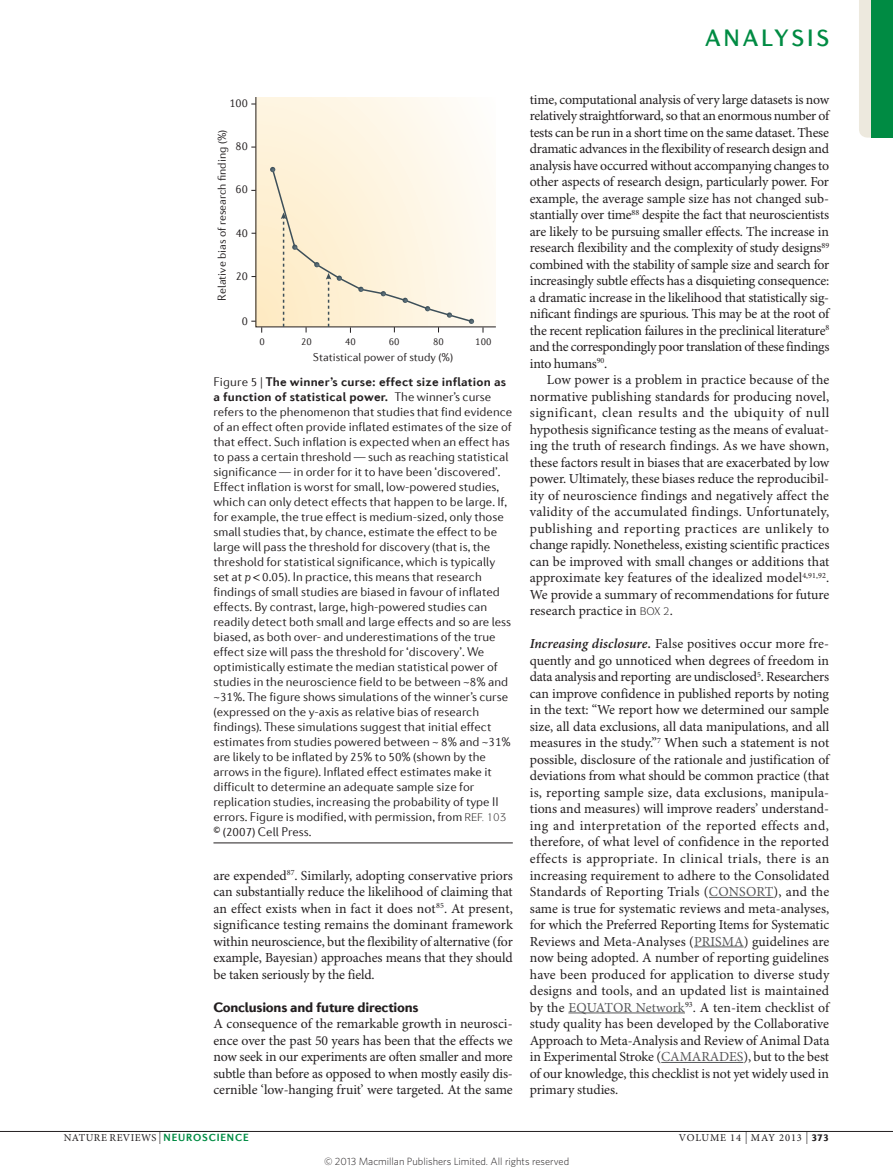
<style>
.page{position:relative;width:893px;height:1174px;background:#fff}
.page>*{position:absolute;margin:0;border:0;box-sizing:border-box;transform-origin:0 0}
.t1{font:500 24px "Diverda Sans Com";letter-spacing:.115em;color:#008b43}
.crosshead{font:900 14.1px "Diverda Sans Com";letter-spacing:-.015em;color:#231f20}
.bodyfirst_inline{font:13.8px/16.5px "Minion Pro";letter-spacing:-.01em;color:#231f20;text-align:justify}
.bodyfirst{font:13.8px/16.5px "Minion Pro";letter-spacing:-.015em;color:#231f20;text-align:justify}
.bodyindent{font:13.8px/16.5px "Minion Pro";letter-spacing:-.005em;color:#231f20;text-align:justify}
.figurecaption{font:300 12.75px/15px "Diverda Sans Com";color:#231f20}
.t2{font:300 12px "Diverda Sans Com";color:#231f20}
.t3{font:300 11.7px "Diverda Sans Com";color:#231f20}
.t4{font:300 10.5px "Whitney";color:#231f20}
.t5{font:10.5px "Minion Pro";letter-spacing:.045em;color:#231f20}
.t6{font:10.5px "Minion Pro";letter-spacing:.085em;color:#231f20}
.t7{font:300 10.5px "Diverda Sans Com";color:#231f20}
.s1{font-weight:700}
.s2{font-style:italic}
.s3{font-weight:600;font-style:italic}
.s4{color:#57585a}
.s5{font-size:12px}
.s6{font-family:"Diverda Sans Com";font-weight:700;color:#008b43}
.s7{font-family:"Diverda Sans Com";font-weight:900}
</style>
<div class="page">
<svg style="left:251px;top:321px;width:11px;height:12px"></svg>
<svg style="left:255px;top:97px;width:241px;height:230px"></svg>
<svg style="left:270px;top:167px;width:204px;height:166px;background:#f8eed9"></svg>
<hr style="left:0;top:1131px;width:893px;height:1px;background:#231f20">
<hr style="left:709px;top:897px;width:65px;height:1px;background:#57585a">
<hr style="left:694px;top:946px;width:50px;height:1px;background:#57585a">
<hr style="left:568px;top:1012px;width:117px;height:1px;background:#57585a">
<hr style="left:661px;top:1062px;width:82px;height:1px;background:#57585a">
<hr style="left:213px;top:842px;width:300px;height:1px;background:#231f20">
<svg style="left:859px;top:0;width:13px;height:138px;background:#dae1d2"></svg>
<div style="left:872px;top:0;width:21px;height:138px;background:#008b43"></div>
<h1 class="t1" style="left:705px;top:24px;width:126px">ANALYSIS</h1>
<p class="t2" style="left:229px;top:96px;width:20px">100</p>
<p class="t2" style="left:236px;top:139px;width:14px">80</p>
<p class="t2" style="left:236px;top:183px;width:14px">60</p>
<p class="t2" style="left:236px;top:226px;width:14px">40</p>
<p class="t2" style="left:236px;top:269px;width:14px">20</p>
<p class="t2" style="left:242px;top:314px;width:8px">0</p>
<p class="t3" style="left:215px;top:301px;width:173px;rotate:-90deg">Relative bias of research finding (%)</p>
<p class="t7" style="left:260px;top:336px;width:7px">0</p>
<p class="t7" style="left:301px;top:336px;width:12px">20</p>
<p class="t7" style="left:345px;top:336px;width:12px">40</p>
<p class="t7" style="left:389px;top:335px;width:12px">60</p>
<p class="t7" style="left:433px;top:335px;width:12px">80</p>
<p class="t7" style="left:475px;top:336px;width:18px">100</p>
<p class="t3" style="left:313px;top:351px;width:142px">Statistical power of study (%)</p>
<p class="figurecaption" style="left:213px;top:374px;width:300px">Figure 5 | <span class="s1">The winner’s curse: effect size inflation as a function of statistical power.</span> The winner’s curse refers to the phenomenon that studies that find evidence of an effect often provide inflated estimates of the size of that effect. Such inflation is expected when an effect has to pass a certain threshold — such as reaching statistical significance — in order for it to have been ‘discovered’.<br>Effect inflation is worst for small, low-powered studies, which can only detect effects that happen to be large. If, for example, the true effect is medium-sized, only those small studies that, by chance, estimate the effect to be large will pass the threshold for discovery (that is, the threshold for statistical significance, which is typically set at <span class="s2">p</span>&lt;0.05). In practice, this means that research findings of small studies are biased in favour of inflated effects. By contrast, large, high-powered studies can readily detect both small and large effects and so are less biased, as both over- and underestimations of the true effect size will pass the threshold for ‘discovery’. We optimistically estimate the median statistical power of studies in the neuroscience field to be between ~8% and ~31%. The figure shows simulations of the winner’s curse (expressed on the y‑axis as relative bias of research findings). These simulations suggest that initial effect estimates from studies powered between ~ 8% and ~31% are likely to be inflated by 25% to 50% (shown by the arrows in the figure). Inflated effect estimates make it difficult to determine an adequate sample size for replication studies, increasing the probability of type II errors. Figure is modified, with permission, from</p>
<p class="figurecaption" style="left:213px;top:824px;width:99px">© (2007) Cell Press.</p>
<p class="bodyindent" style="left:213px;top:867px;width:301px">are expended<sup>87</sup>. Similarly, adopting conservative priors can substantially reduce the likelihood of claiming that an effect exists when in fact it does not<sup>85</sup>. At present, significance testing remains the dominant framework within neuroscience, but the flexibility of alternative (for example, Bayesian) approaches means that they should be taken seriously by the field.</p>
<p class="crosshead" style="left:213px;top:998px;width:207px">Conclusions and future directions</p>
<p class="bodyfirst" style="left:213px;top:1016px;width:301px">A consequence of the remarkable growth in neurosci&shy;ence over the past 50 years has been that the effects we now seek in our experiments are often smaller and more subtle than before as opposed to when mostly easily dis&shy;cernible ‘low-hanging fruit’ were targeted. At the same</p>
<p class="bodyfirst" style="left:530px;top:92px;width:301px">time, computational analysis of very large datasets is now relatively straightforward, so that an enormous number of tests can be run in a short time on the same dataset. These dramatic advances in the flexibility of research design and analysis have occurred without accompanying changes to other aspects of research design, particularly power. For example, the average sample size has not changed sub&shy;stantially over time<sup>88</sup> despite the fact that neuroscientists are likely to be pursuing smaller effects. The increase in research flexibility and the complexity of study designs<sup>89 </sup>combined with the stability of sample size and search for increasingly subtle effects has a disquieting consequence: a dramatic increase in the likelihood that statistically sig&shy;nificant findings are spurious. This may be at the root of the recent replication failures in the preclinical literature<sup>8 </sup>and the correspondingly poor translation of these findings into humans<sup>90</sup>.</p>
<p class="bodyindent" style="left:530px;top:372px;width:301px;text-indent:17px">Low power is a problem in practice because of the normative publishing standards for producing novel, significant, clean results and the ubiquity of null hypothesis significance testing as the means of evaluat&shy;ing the truth of research findings. As we have shown, these factors result in biases that are exacerbated by low power. Ultimately, these biases reduce the reproducibil&shy;ity of neuroscience findings and negatively affect the validity of the accumulated findings. Unfortunately, publishing and reporting practices are unlikely to change rapidly. Nonetheless, existing scientific practices can be improved with small changes or additions that approximate key features of the idealized model<sup>4,91,92</sup>.<br>We provide a summary of recommendations for future research practice in</p>
<p class="bodyindent" style="left:670px;top:603px;width:5px">.</p>
<p class="bodyfirst_inline" style="left:530px;top:636px;width:301px"><span class="s3">Increasing disclosure.</span> False positives occur more fre&shy;quently and go unnoticed when degrees of freedom in data analysis and reporting are undisclosed<sup>5</sup>. Researchers can improve confidence in published reports by noting in the text: “We report how we determined our sample size, all data exclusions, all data manipulations, and all measures in the study.”<sup>7</sup> When such a statement is not possible, disclosure of the rationale and justification of deviations from what should be common practice (that is, reporting sample size, data exclusions, manipula&shy;tions and measures) will improve readers’ understand&shy;ing and interpretation of the reported effects and, therefore, of what level of confidence in the reported effects is appropriate. In clinical trials, there is an increasing requirement to adhere to the Consolidated Standards of Reporting Trials (<span class="s4">CONSORT</span>), and the same is true for systematic reviews and meta-analyses, for which the Preferred Reporting Items for Systematic Reviews and Meta-Analyses (<span class="s4">PRISMA</span>) guidelines are now being adopted. A number of reporting guidelines have been produced for application to diverse study designs and tools, and an updated list is maintained by the <span class="s4">EQUATOR Network</span><sup>93</sup>. A ten-item checklist of study quality has been developed by the Collaborative Approach to Meta-Analysis and Review of Animal Data in Experimental Stroke (<span class="s4">CAMARADES</span>), but to the best of our knowledge, this checklist is not yet widely used in primary studies.</p>
<p class="t5" style="left:64px;top:1131px;width:186px">NATURE REVIEWS <span class="s5">|</span> <span class="s6">NEUROSCIENCE</span></p>
<p class="t6" style="left:679px;top:1131px;width:151px">VOLUME 14 <span class="s5">|</span> MAY 2013 <span class="s5">|</span> <span class="s7">373</span></p>
<p class="t4" style="left:324px;top:1154px;width:247px">© 2013 Macmillan Publishers Limited. All rights reserved</p>
</div>
